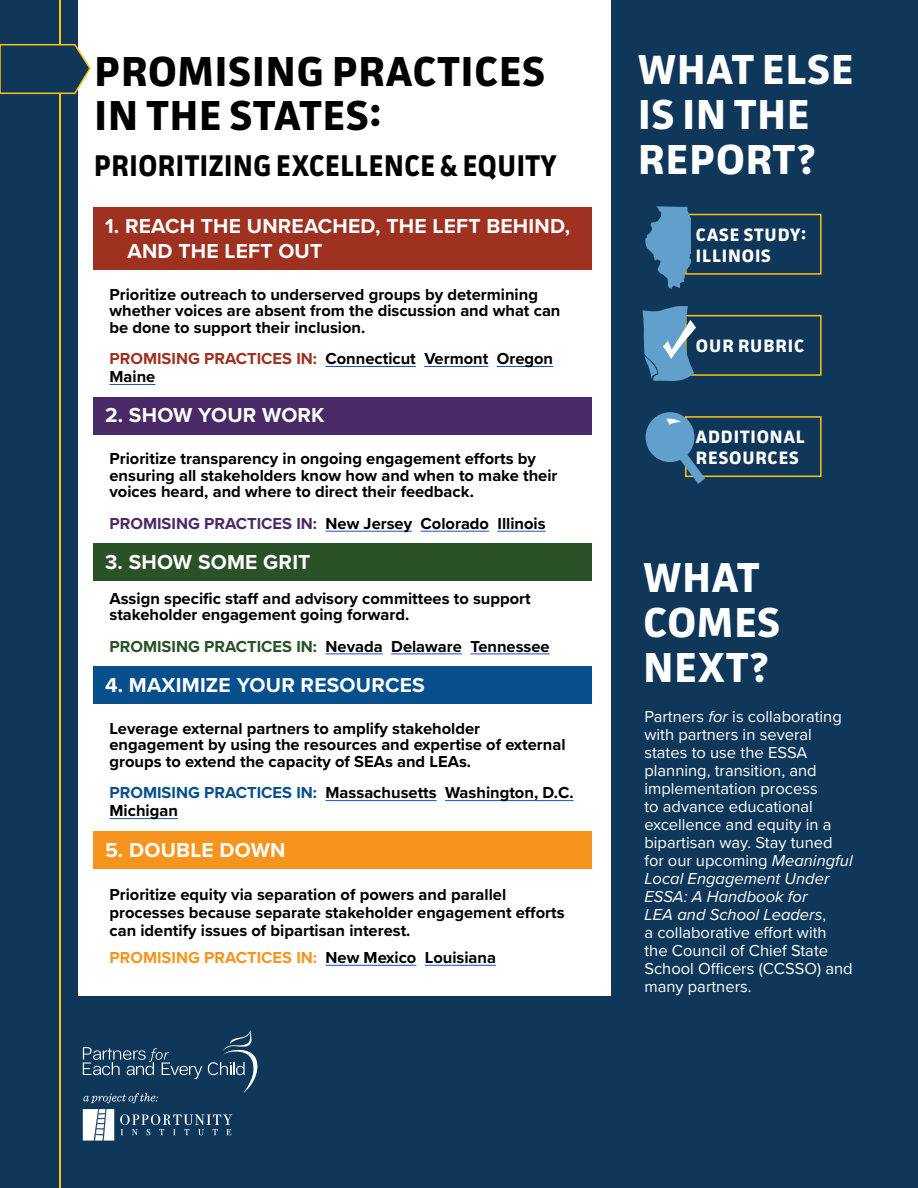
<style>
.page{position:relative;width:918px;height:1188px;background:#0f375a}
.page>*{position:absolute;margin:0;border:0;box-sizing:border-box;transform-origin:0 0}
.t1{font:700 42px/45px "Facit";letter-spacing:.025em;color:#fff}
.t2{font:700 42px/45px "Facit";letter-spacing:.025em;color:#000}
.t3{font:700 30px "Facit";letter-spacing:.02em;color:#000;scale:.92 1}
.t4{font:700 21px/25.2px "Proxima Nova";letter-spacing:.01em;color:#fff}
.t5{font:700 18px/21px "Facit";letter-spacing:.05em;color:#fff}
.t6{font:700 16.5px/16.5px "Proxima Nova";color:#000}
.t7{font:16.5px/18px "Proxima Nova";color:#fff}
.t8{font:700 16.5px "Proxima Nova";color:#f7941e}
.s1{color:#9f3121}
.s2{color:#4a2a66}
.s3{color:#2a5127}
.s4{color:#074f8d}
.s5{color:#000}
.s6{font-style:italic}
</style>
<div class="page">
<div style="left:78px;top:0;width:532px;height:995px;background:#fff"></div>
<div style="left:93px;top:207px;width:499px;height:63px;background:#9f3121"></div>
<hr style="left:326px;top:366px;width:90px;height:1px;background:#15c">
<hr style="left:424px;top:366px;width:64px;height:1px;background:#15c">
<hr style="left:497px;top:366px;width:56px;height:1px;background:#15c">
<hr style="left:110px;top:384px;width:45px;height:1px;background:#15c">
<div style="left:93px;top:397px;width:499px;height:37px;background:#4a2a66"></div>
<hr style="left:326px;top:531px;width:86px;height:1px;background:#15c">
<hr style="left:421px;top:531px;width:68px;height:1px;background:#15c">
<hr style="left:498px;top:531px;width:48px;height:1px;background:#15c">
<div style="left:93px;top:544px;width:499px;height:37px;background:#2a5127"></div>
<hr style="left:326px;top:654px;width:57px;height:1px;background:#15c">
<hr style="left:391px;top:654px;width:71px;height:1px;background:#15c">
<hr style="left:470px;top:654px;width:80px;height:1px;background:#15c">
<div style="left:93px;top:666px;width:499px;height:38px;background:#074f8d"></div>
<hr style="left:326px;top:800px;width:111px;height:1px;background:#15c">
<hr style="left:445px;top:800px;width:129px;height:1px;background:#15c">
<hr style="left:110px;top:818px;width:68px;height:1px;background:#15c">
<div style="left:93px;top:831px;width:499px;height:37px;background:#f7941e"></div>
<hr style="left:326px;top:965px;width:90px;height:1px;background:#15c">
<hr style="left:425px;top:965px;width:71px;height:1px;background:#15c">
<hr style="left:59px;top:0;width:2px;height:1188px;background:#ffc20e">
<svg style="left:208px;top:1030px;width:50px;height:63px"></svg>
<svg style="left:83px;top:1047px;width:119px;height:32px"></svg>
<svg style="left:120px;top:1114px;width:112px;height:21px"></svg>
<svg style="left:83px;top:1109px;width:31px;height:32px"></svg>
<svg style="left:83px;top:1093px;width:75px;height:10px"></svg>
<svg style="left:0;top:43px;width:91px;height:52px"></svg>
<div style="left:685px;top:214px;width:137px;height:61px;border:2px solid #ffc20e"></div>
<svg style="left:645px;top:206px;width:46px;height:83px"></svg>
<div style="left:685px;top:416px;width:137px;height:61px;border:2px solid #ffc20e"></div>
<div style="left:646px;top:412px;width:48px;height:50px;background:#60a0cb;border-radius:50%"></div>
<svg style="left:673px;top:442px;width:32px;height:42px"></svg>
<svg style="left:666px;top:419px;width:15px;height:6px"></svg>
<div style="left:685px;top:315px;width:137px;height:61px;border:2px solid #ffc20e"></div>
<svg style="left:643px;top:306px;width:53px;height:75px"></svg>
<h1 class="t2" style="left:95px;top:48px;width:452px">PROMISING PRACTICES<br>IN THE STATES:</h1>
<h2 class="t3" style="left:94px;top:146px;width:504px">PRIORITIZING EXCELLENCE &amp; EQUITY</h2>
<p class="t4" style="left:127px;top:213px;width:444px;text-indent:-22px">1. REACH THE UNREACHED, THE LEFT BEHIND,<br>AND THE LEFT OUT</p>
<p class="t6" style="left:110px;top:286px;width:453px">Prioritize outreach to underserved groups by determining whether voices are absent from the discussion and what can be done to support their inclusion.</p>
<p class="t6" style="left:110px;top:349px;width:445px;line-height:18px"><span class="s1">PROMISING PRACTICES IN:</span> Connecticut Vermont Oregon<br>Maine</p>
<p class="t4" style="left:105px;top:402px;width:221px">2. SHOW YOUR WORK</p>
<p class="t6" style="left:110px;top:450px;width:450px">Prioritize transparency in ongoing engagement efforts by ensuring all stakeholders know how and when to make their voices heard, and where to direct their feedback.</p>
<p class="t6" style="left:110px;top:515px;width:438px"><span class="s2">PROMISING PRACTICES IN:</span> New Jersey Colorado Illinois</p>
<p class="t4" style="left:105px;top:549px;width:207px">3. SHOW SOME GRIT</p>
<p class="t6" style="left:110px;top:590px;width:423px">Assign specific staff and advisory committees to support stakeholder engagement going forward.</p>
<p class="t6" style="left:110px;top:638px;width:442px"><span class="s3">PROMISING PRACTICES IN:</span> Nevada Delaware Tennessee</p>
<p class="t4" style="left:105px;top:672px;width:321px">4. MAXIMIZE YOUR RESOURCES</p>
<p class="t6" style="left:110px;top:720px;width:458px">Leverage external partners to amplify stakeholder engagement by using the resources and expertise of external groups to extend the capacity of SEAs and LEAs.</p>
<p class="t6" style="left:110px;top:784px;width:466px;line-height:18px"><span class="s4">PROMISING PRACTICES IN:</span> Massachusetts Washington, D.C.<br>Michigan</p>
<p class="t4" style="left:105px;top:837px;width:182px">5. DOUBLE DOWN</p>
<p class="t6" style="left:110px;top:885px;width:457px;line-height:18px">Prioritize equity via separation of powers and parallel processes because separate stakeholder engagement efforts can identify issues of bipartisan interest.</p>
<p class="t8" style="left:110px;top:945px;width:388px">PROMISING PRACTICES IN: <span class="s5">New Mexico Louisiana</span></p>
<h1 class="t1" style="left:638px;top:46px;width:217px">WHAT ELSE<br>IS IN THE<br>REPORT?</h1>
<p class="t5" style="left:696px;top:224px;width:112px">CASE STUDY:<br>ILLINOIS</p>
<p class="t5" style="left:696px;top:335px;width:110px">OUR RUBRIC</p>
<p class="t5" style="left:696px;top:426px;width:110px">ADDITIONAL<br>RESOURCES</p>
<h1 class="t1" style="left:644px;top:554px;width:138px">WHAT<br>COMES<br>NEXT?</h1>
<p class="t7" style="left:644px;top:707px;width:210px">Partners <span class="s6">for</span> is collaborating with partners in several states to use the ESSA planning, transition, and implementation process<br>to advance educational excellence and equity in a bipartisan way. Stay tuned for our upcoming <span class="s6">Meaningful<br>Local Engagement Under<br>ESSA: A Handbook for<br>LEA and School Leaders</span>,<br>a collaborative effort with the Council of Chief State<br>School Officers (CCSSO) and many partners.</p>
</div>
